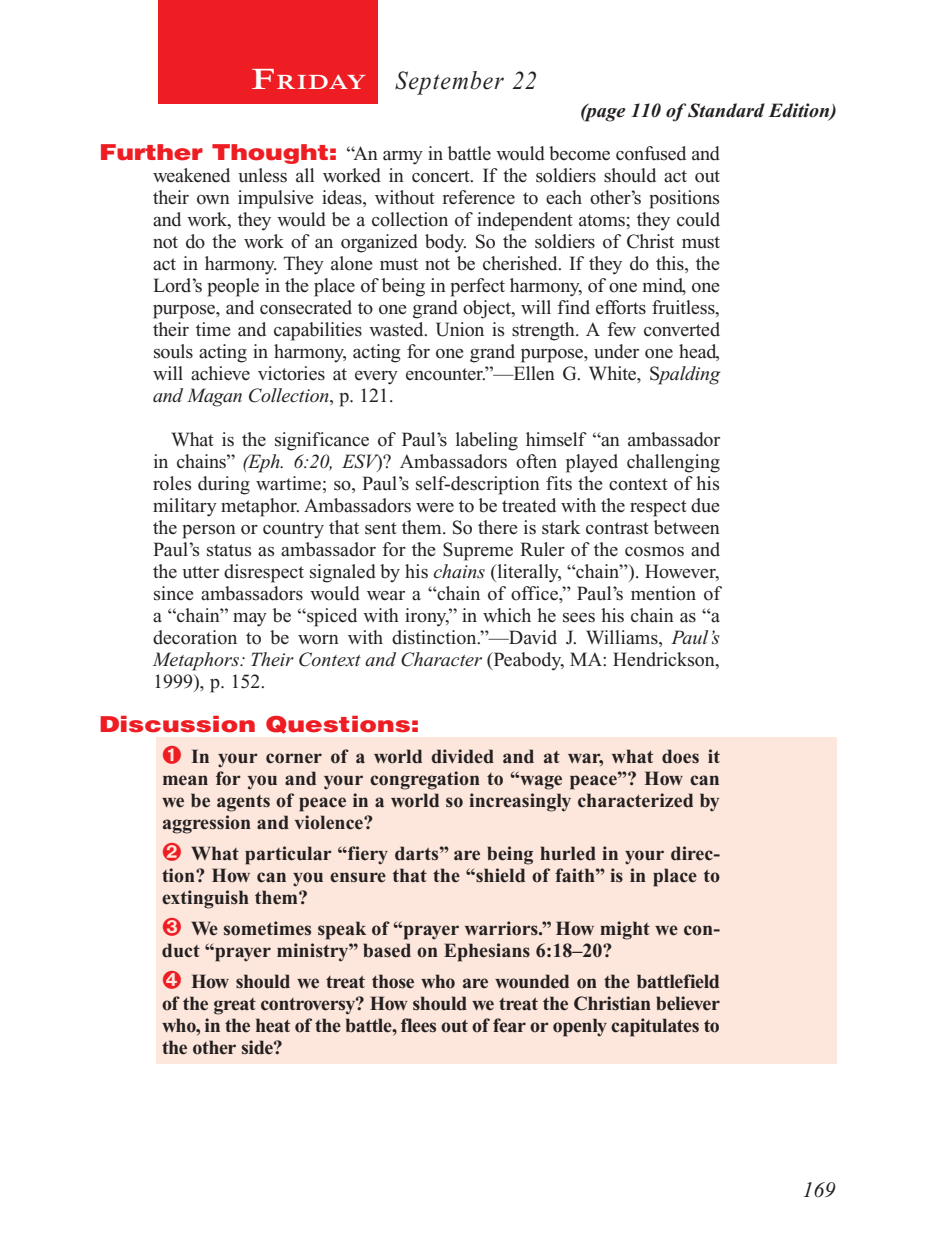
<style>
.page{position:relative;width:936px;height:1260px;background:#fff}
.page>*{position:absolute;margin:0;border:0;box-sizing:border-box;transform-origin:0 0}
.Lesson_Dates{font:italic 26px "Times New Roman PS Std";letter-spacing:.05em;color:#231f20;scale:.9 1}
.Question{font:900 22px "Helvetica LT Std";color:#ee1d23;scale:1.2 1}
.PageNumbers{font:italic 22px "Times New Roman PS Std";color:#231f20}
.Daily_Header{font:600 21px "Times NRMT Std";letter-spacing:.035em;color:#fff;scale:1.1 1}
.Question_NO_SB{font:20px/22px "Times New Roman PS Std";letter-spacing:-.01em;color:#231f20;text-align:justify}
.Body{font:20px/22px "Times New Roman PS Std";color:#231f20;text-align:justify}
.Numbered_Bullet_List{font:700 20px/22px "Times New Roman PS Std";color:#231f20;text-align:justify}
.Page_from_SE{font:italic 700 20px "Times New Roman PS Std";color:#231f20}
.s1{font-size:30px}
.s2{font-family:"Helvetica LT Std";font-weight:900;font-size:22px;color:#ee1d23}
.s3{font-style:italic}
</style>
<div class="page">
<div style="left:158px;top:0;width:220px;height:103px;background:#ee1d23"></div>
<div style="left:157px;top:738px;width:680px;height:326px;background:#fde7dc"></div>
<p class="Daily_Header" style="left:252px;top:70px;width:106px"><span class="s1">F</span>riday</p>
<p class="Lesson_Dates" style="left:396px;top:66px;width:159px">September 22</p>
<p class="Page_from_SE" style="left:580px;top:100px;width:258px">(page 110 of Standard Edition)</p>
<p class="Question_NO_SB" style="left:153px;top:142px;width:569px;text-indent:-54px"><span class="s2">Further Thought:</span> “An army in battle would become confused and weakened unless all worked in concert. If the soldiers should act out their own impulsive ideas, without reference to each other’s positions and work, they would be a collection of independent atoms; they could not do the work of an organized body. So the soldiers of Christ must act in harmony. They alone must not be cherished. If they do this, the Lord’s people in the place of being in perfect harmony, of one mind, one purpose, and consecrated to one grand object, will find efforts fruitless, their time and capabilities wasted. Union is strength. A few converted souls acting in harmony, acting for one grand purpose, under one head, will achieve victories at every encounter.”—Ellen G. White, S<span class="s3">palding and Magan Collection</span>, p. 121.</p>
<p class="Body" style="left:153px;top:428px;width:569px;text-indent:18px">What is the significance of Paul’s labeling himself “an ambassador in chains” <span class="s3">(Eph. 6:20, ESV</span>)? Ambassadors often played challenging roles during wartime; so, Paul’s self-description fits the context of his military metaphor. Ambassadors were to be treated with the respect due the person or country that sent them. So there is stark contrast between Paul’s status as ambassador for the Supreme Ruler of the cosmos and the utter disrespect signaled by his <span class="s3">chains</span> (literally, “chain”). However, since ambassadors would wear a “chain of office,” Paul’s mention of a “chain” may be “spiced with irony,” in which he sees his chain as “a decoration to be worn with distinction.”—David J. Williams, <span class="s3">Paul’s Metaphors: Their Context and Character</span> (Peabody, MA: Hendrickson, 1999), p. 152.</p>
<p class="Question" style="left:99px;top:710px;width:269px">Discussion Questions:</p>
<p class="Numbered_Bullet_List" style="left:162px;top:745px;width:560px;text-indent:29px">In your corner of a world divided and at war, what does it mean for you and your congregation to “wage peace”? How can we be agents of peace in a world so increasingly characterized by aggression and violence?</p>
<p class="Numbered_Bullet_List" style="left:162px;top:842px;width:560px;text-indent:29px">What particular “fiery darts” are being hurled in your direc&shy;tion? How can you ensure that the “shield of faith” is in place to extinguish them?</p>
<p class="Numbered_Bullet_List" style="left:162px;top:917px;width:560px;text-indent:29px">We sometimes speak of “prayer warriors.” How might we con&shy;duct “prayer ministry” based on Ephesians 6:18–20?</p>
<p class="Numbered_Bullet_List" style="left:162px;top:970px;width:559px;text-indent:29px">How should we treat those who are wounded on the battlefield of the great controversy? How should we treat the Christian believer who, in the heat of the battle, flees out of fear or openly capitulates to the other side?</p>
<p class="PageNumbers" style="left:802px;top:1178px;width:34px">169</p>
</div>
